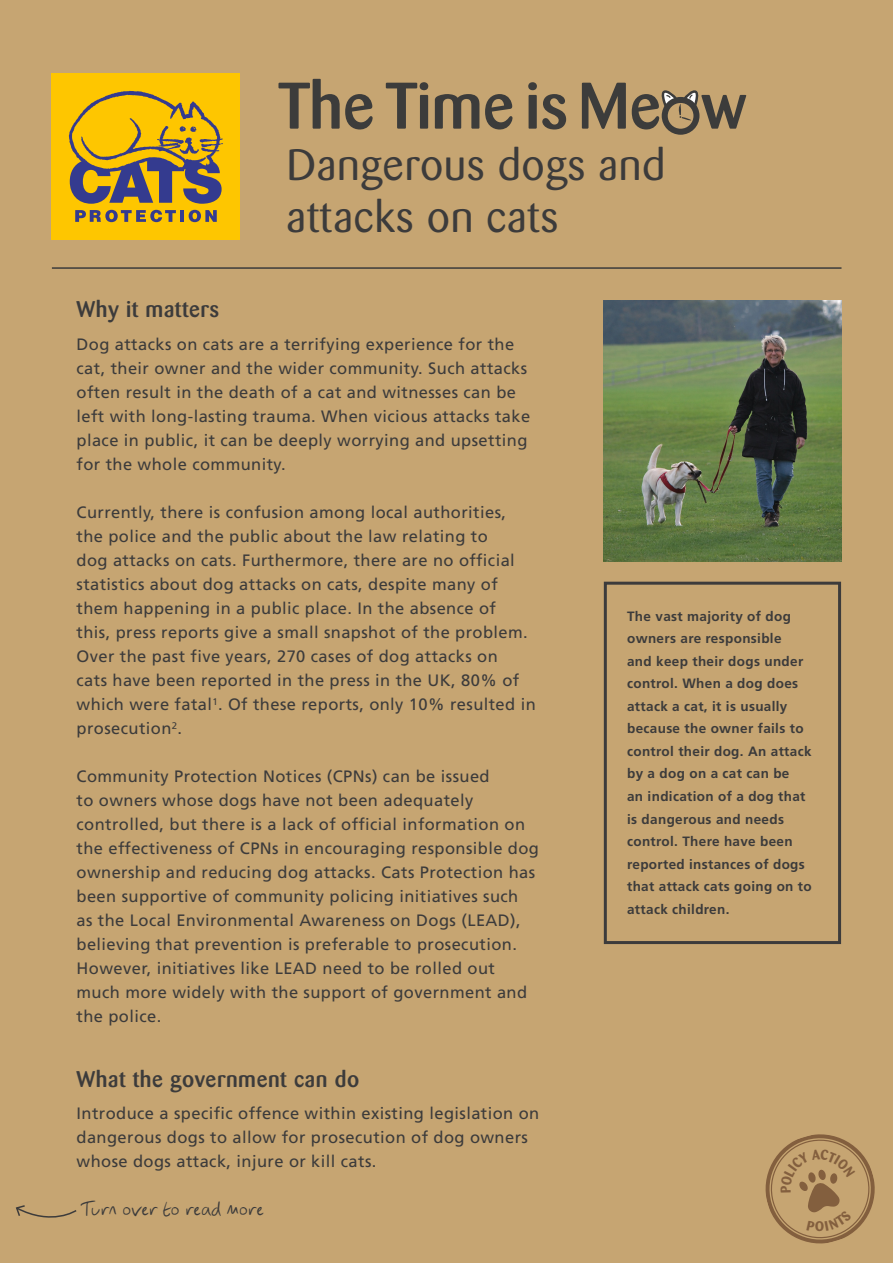
<style>
.page{position:relative;width:893px;height:1263px;background:#c6a572}
.page>*{position:absolute;margin:0;border:0;box-sizing:border-box;transform-origin:0 0}
.t1{font:43.5px/52.2px "Barmeno BQ";letter-spacing:.025em;color:#3c3b3b}
.t2{font:500 22.5px "Barmeno BQ";letter-spacing:.025em;color:#3c3b3b}
.t3{font:16.5px/24px "Frutiger";letter-spacing:.025em;color:#3c3b3b}
.t4{font:15px "Rushandwriting";color:#3c3b3b}
.t5{font:700 13.65px "Barmeno BQ";color:#835f3e}
.t6{font:700 13.5px/22.5px "Frutiger";letter-spacing:.025em;color:#3c3b3b}
</style>
<div class="page">
<img style="left:604px;top:301px;width:237px;height:261px">
<div style="left:52px;top:73px;width:188px;height:166px;background:#fec600"></div>
<svg style="left:75px;top:210px;width:101px;height:12px"></svg>
<hr style="left:180px;top:210px;width:4px;height:12px;background:#343b8f">
<svg style="left:189px;top:210px;width:28px;height:12px"></svg>
<svg style="left:69px;top:91px;width:154px;height:113px"></svg>
<hr style="left:52px;top:267px;width:789px;height:2px;background:#3c3b3b">
<div style="left:604px;top:582px;width:237px;height:362px;border:3px solid #3c3b3b"></div>
<svg style="left:15px;top:1205px;width:62px;height:13px"></svg>
<svg style="left:278px;top:79px;width:95px;height:50px"></svg>
<svg style="left:386px;top:82px;width:42px;height:47px"></svg>
<svg style="left:435px;top:94px;width:44px;height:35px"></svg>
<svg style="left:485px;top:94px;width:28px;height:35px"></svg>
<svg style="left:528px;top:82px;width:38px;height:47px"></svg>
<svg style="left:582px;top:83px;width:44px;height:46px"></svg>
<svg style="left:632px;top:90px;width:114px;height:45px"></svg>
<svg style="left:765px;top:1134px;width:110px;height:110px"></svg>
<h1 class="t1" style="left:287px;top:139px;width:380px">Dangerous dogs and attacks on cats</h1>
<h2 class="t2" style="left:77px;top:296px;width:144px">Why it matters</h2>
<p class="t3" style="left:77px;top:332px;width:455px">Dog attacks on cats are a terrifying experience for the cat, their owner and the wider community. Such attacks often result in the death of a cat and witnesses can be left with long-lasting trauma. When vicious attacks take place in public, it can be deeply worrying and upsetting for the whole community.</p>
<p class="t3" style="left:77px;top:500px;width:461px">Currently, there is confusion among local authorities, the police and the public about the law relating to<br>dog attacks on cats. Furthermore, there are no official statistics about dog attacks on cats, despite many of them happening in a public place. In the absence of<br>this, press reports give a small snapshot of the problem.<br>Over the past five years, 270 cases of dog attacks on<br>cats have been reported in the press in the UK, 80% of which were fatal<sup>1</sup>. Of these reports, only 10% resulted in prosecution<sup>2</sup>.</p>
<p class="t3" style="left:77px;top:764px;width:464px">Community Protection Notices (CPNs) can be issued<br>to owners whose dogs have not been adequately controlled, but there is a lack of official information on the effectiveness of CPNs in encouraging responsible dog ownership and reducing dog attacks. Cats Protection has been supportive of community policing initiatives such<br>as the Local Environmental Awareness on Dogs (LEAD), believing that prevention is preferable to prosecution.<br>However, initiatives like LEAD need to be rolled out much more widely with the support of government and the police.</p>
<h2 class="t2" style="left:77px;top:1066px;width:284px">What the government can do</h2>
<p class="t3" style="left:77px;top:1101px;width:464px">Introduce a specific offence within existing legislation on dangerous dogs to allow for prosecution of dog owners whose dogs attack, injure or kill cats.</p>
<p class="t4" style="left:82px;top:1198px;width:183px">Turn over to read more</p>
<p class="t6" style="left:627px;top:605px;width:186px">The vast majority of dog owners are responsible<br>and keep their dogs under control. When a dog does attack a cat, it is usually because the owner fails to control their dog. An attack by a dog on a cat can be<br>an indication of a dog that is dangerous and needs control. There have been reported instances of dogs that attack cats going on to attack children.</p>
<p class="t5" style="left:815px;top:1218px;width:11px">O</p>
</div>
